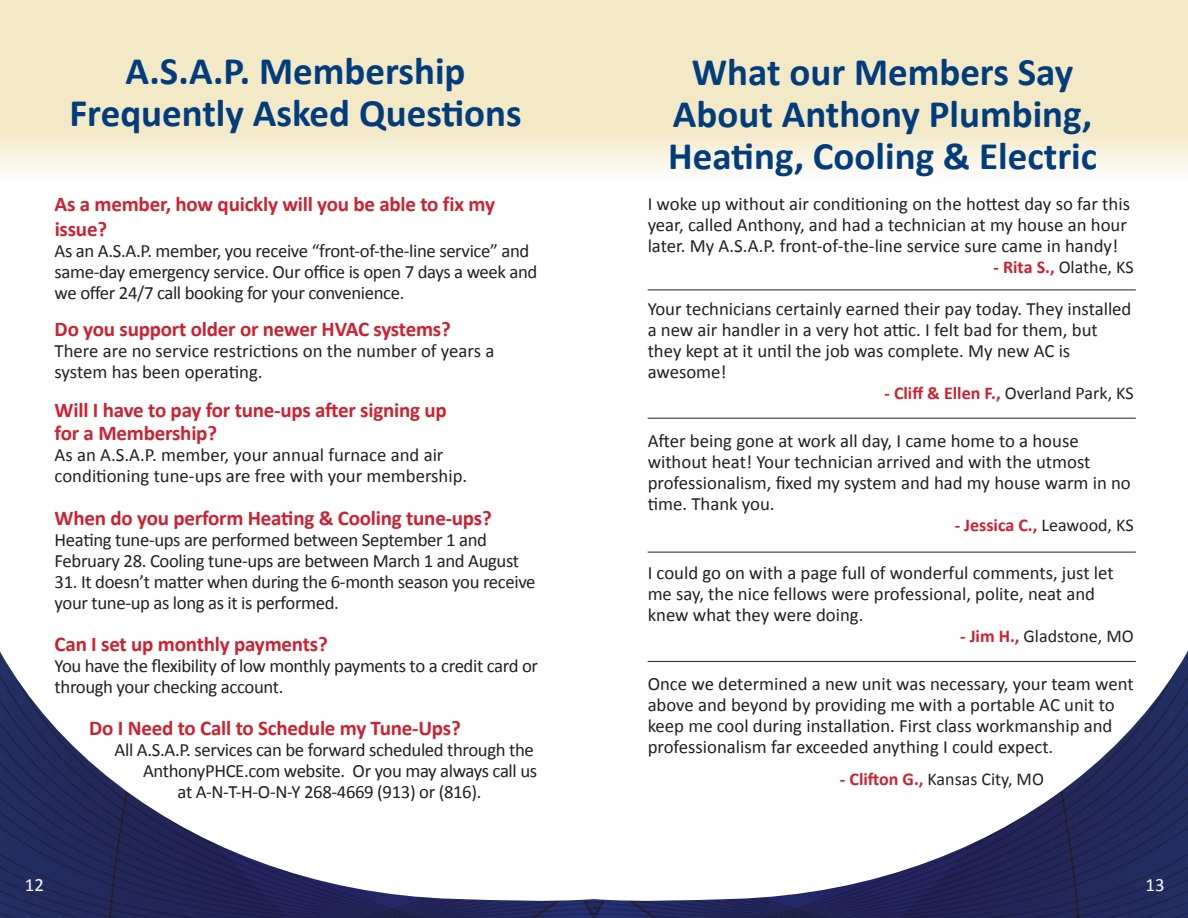
<style>
.page{position:relative;width:1188px;height:918px;background:#fff}
.page>*{position:absolute;margin:0;border:0;box-sizing:border-box;transform-origin:0 0}
.t1{font:700 39px/42px "Calibri";color:#013d7d;text-align:center}
.t2{font:700 21px/25.2px "Calibri";letter-spacing:-.01em;color:#cf202f}
.t3{font:18.75px/21px "Calibri";color:#231f20}
.t4{font:18.75px/21px "Calibri";letter-spacing:-.02em;color:#231f20}
.t5{font:18.75px "Calibri";color:#fff}
.t6{font:18px "Calibri";color:#231f20}
.t7{font:700 18px "Calibri";color:#cf202f}
.s1{font-weight:700;color:#cf202f}
.s2{font-weight:400;color:#231f20}
</style>
<div class="page">
<img style="left:0;top:417px;width:1188px;height:501px">
<svg style="left:0;top:0;width:594px;height:172px;background:#f4ebcc"></svg>
<svg style="left:594px;top:0;width:594px;height:172px;background:#f4ebcc"></svg>
<hr style="left:648px;top:290px;width:488px;height:1px;background:#231f20">
<hr style="left:648px;top:418px;width:488px;height:1px;background:#231f20">
<hr style="left:648px;top:552px;width:488px;height:1px;background:#231f20">
<hr style="left:648px;top:661px;width:488px;height:1px;background:#231f20">
<h1 class="t1" style="left:69px;top:48px;width:454px">A.S.A.P. Membership<br>Frequently Asked Questions</h1>
<p class="t2" style="left:55px;top:190px;width:442px">As a member, how quickly will you be able to fix my issue?</p>
<p class="t4" style="left:55px;top:239px;width:484px">As an A.S.A.P. member, you receive “front-of-the-line service” and same-day emergency service. Our office is open 7 days a week and we offer 24/7 call booking for your convenience.</p>
<p class="t2" style="left:55px;top:316px;width:398px">Do you support older or newer HVAC systems?</p>
<p class="t3" style="left:55px;top:340px;width:441px">There are no service restrictions on the number of years a system has been operating.</p>
<p class="t2" style="left:55px;top:399px;width:394px;line-height:22.5px">Will I have to pay for tune-ups after signing up for a Membership?</p>
<p class="t3" style="left:55px;top:443px;width:414px">As an A.S.A.P. member, your annual furnace and air conditioning tune-ups are free with your membership.</p>
<p class="t2" style="left:55px;top:505px;width:439px">When do you perform Heating &amp; Cooling tune-ups?</p>
<p class="t4" style="left:55px;top:529px;width:466px">Heating tune-ups are performed between September 1 and<br>February 28. Cooling tune-ups are between March 1 and August</p>
<p class="t4" style="left:55px;top:571px;width:482px">31. It doesn’t matter when during the 6-month season you receive your tune-up as long as it is performed.</p>
<p class="t2" style="left:55px;top:631px;width:275px">Can I set up monthly payments?</p>
<p class="t4" style="left:55px;top:655px;width:485px">You have the flexibility of low monthly payments to a credit card or through your checking account.</p>
<p class="t2" style="left:89px;top:715px;width:373px">Do I Need to Call to Schedule my Tune-Ups?</p>
<p class="t4" style="left:115px;top:739px;width:421px">All A.S.A.P. services can be forward scheduled through the</p>
<p class="t4" style="left:143px;top:760px;width:396px">AnthonyPHCE.com website. Or you may always call us</p>
<p class="t4" style="left:178px;top:781px;width:305px">at A-N-T-H-O-N-Y 268-4669 (913) or (816).</p>
<p class="t5" style="left:25px;top:873px;width:21px">12</p>
<h1 class="t1" style="left:668px;top:50px;width:430px">What our Members Say<br>About Anthony Plumbing,<br>Heating, Cooling &amp; Electric</h1>
<p class="t3" style="left:648px;top:193px;width:484px">I woke up without air conditioning on the hottest day so far this year, called Anthony, and had a technician at my house an hour later. My A.S.A.P. front-of-the-line service sure came in handy!</p>
<p class="t6" style="left:994px;top:256px;width:142px"><span class="s1">- Rita S.,</span> Olathe, KS</p>
<p class="t3" style="left:648px;top:298px;width:485px">Your technicians certainly earned their pay today. They installed a new air handler in a very hot attic. I felt bad for them, but they kept at it until the job was complete. My new AC is awesome!</p>
<p class="t7" style="left:884px;top:381px;width:251px">- Cliff &amp; Ellen F., <span class="s2">Overland Park, KS</span></p>
<p class="t3" style="left:648px;top:430px;width:485px">After being gone at work all day, I came home to a house without heat! Your technician arrived and with the utmost professionalism, fixed my system and had my house warm in no time. Thank you.</p>
<p class="t7" style="left:955px;top:513px;width:180px">- Jessica C., <span class="s2">Leawood, KS</span></p>
<p class="t3" style="left:648px;top:562px;width:468px">I could go on with a page full of wonderful comments, just let me say, the nice fellows were professional, polite, neat and knew what they were doing.</p>
<p class="t6" style="left:960px;top:625px;width:175px"><span class="s1">- Jim H.,</span> Gladstone, MO</p>
<p class="t3" style="left:648px;top:673px;width:488px">Once we determined a new unit was necessary, your team went above and beyond by providing me with a portable AC unit to keep me cool during installation. First class workmanship and professionalism far exceeded anything I could expect.</p>
<p class="t6" style="left:840px;top:768px;width:206px"><span class="s1">- Clifton G.,</span> Kansas City, MO</p>
<p class="t5" style="left:1146px;top:873px;width:21px">13</p>
</div>
